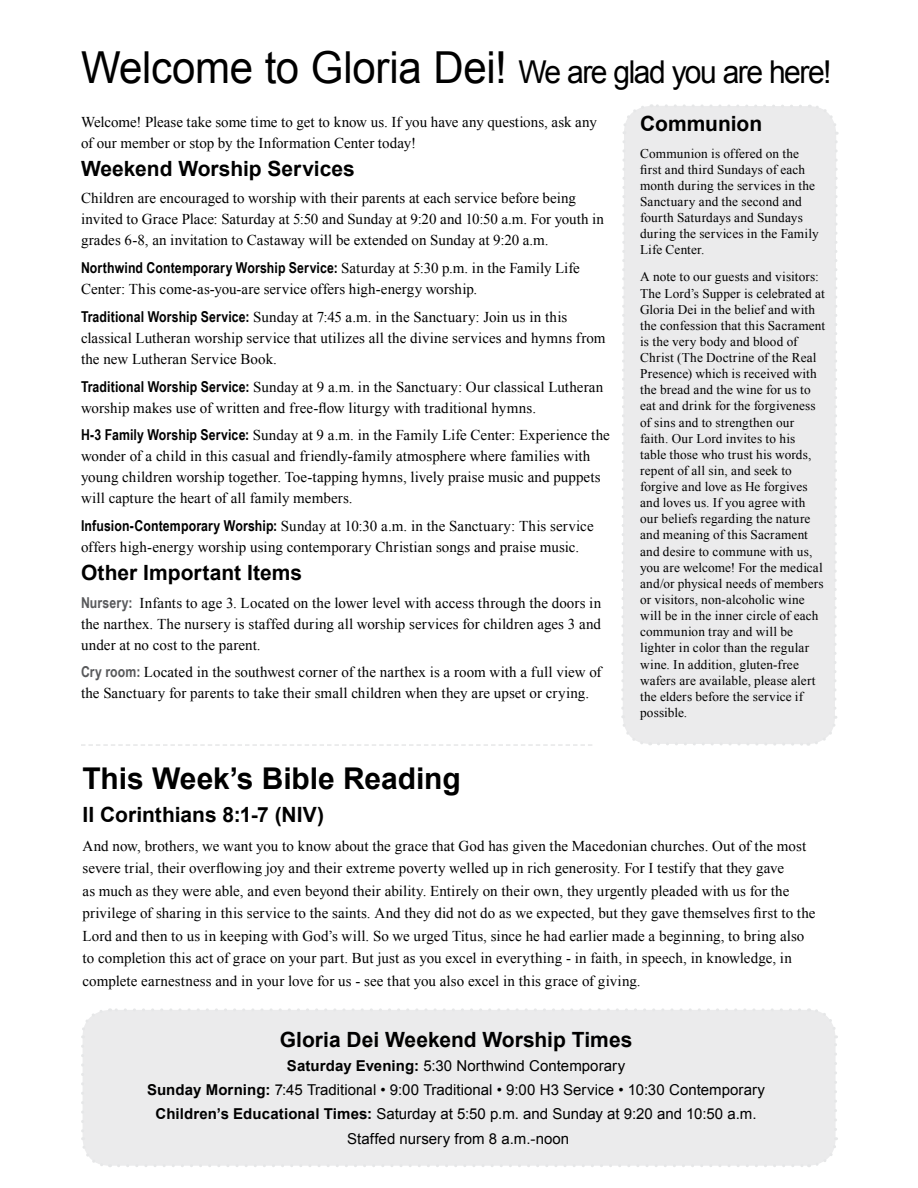
<style>
.page{position:relative;width:918px;height:1188px;background:#fff}
.page>*{position:absolute;margin:0;border:0;box-sizing:border-box;transform-origin:0 0}
.t1{font:31.5px "Arial";letter-spacing:-.05em;color:#000;scale:.95 1}
.t2{font:700 30px "Arial";letter-spacing:-.005em;color:#000}
.t3{font:700 21px "Arial";color:#000}
.t4{font:15px/21px "Times New Roman";letter-spacing:.005em;color:#000}
.t5{font:15px/24.3px "Arial";letter-spacing:.005em;color:#000;text-align:center}
.t6{font:700 15px "Arial Narrow";letter-spacing:.01em;color:#000}
.t7{font:13.35px/16.2px "Times New Roman";letter-spacing:.01em;color:#000}
.s1{font-size:44.1px}
.s2{font-family:"Times New Roman";font-weight:400}
.s3{font-family:"Arial Narrow";font-weight:700}
.s4{font-family:"Arial Narrow";font-weight:700;color:#58595b}
.s5{font-weight:700}
</style>
<div class="page">
<div style="left:83px;top:1010px;width:753px;height:156px;background:#ebebec;border-radius:27px"></div>
<svg style="left:81px;top:1008px;width:719px;height:30px"></svg>
<svg style="left:81px;top:1046px;width:30px;height:121px"></svg>
<svg style="left:119px;top:1137px;width:719px;height:30px"></svg>
<svg style="left:809px;top:1008px;width:29px;height:121px"></svg>
<div style="left:621px;top:104px;width:218px;height:642px;background:#ebebec"></div>
<svg style="left:81px;top:744px;width:511px;height:2px"></svg>
<h1 class="t1" style="left:81px;top:52px;width:791px"><span class="s1">Welcome to Gloria Dei!</span> We are glad you are here!</h1>
<p class="t4" style="left:81px;top:111px;width:517px">Welcome! Please take some time to get to know us. If you have any questions, ask any of our member or stop by the Information Center today!</p>
<h3 class="t3" style="left:81px;top:155px;width:275px">Weekend Worship Services</h3>
<p class="t4" style="left:81px;top:188px;width:525px">Children are encouraged to worship with their parents at each service before being invited to Grace Place: Saturday at 5:50 and Sunday at 9:20 and 10:50 a.m. For youth in grades 6-8, an invitation to Castaway will be extended on Sunday at 9:20 a.m.</p>
<p class="t6" style="left:81px;top:257px;width:500px">Northwind Contemporary Worship Service: <span class="s2">Saturday at 5:30 p.m. in the Family Life</span></p>
<p class="t4" style="left:81px;top:275px;width:488px;line-height:27.8px">Center: This come-as-you-are service offers high-energy worship.<br><span class="s3">Traditional Worship Service:</span> Sunday at 7:45 a.m. in the Sanctuary: Join us in this</p>
<p class="t4" style="left:81px;top:327px;width:526px">classical Lutheran worship service that utilizes all the divine services and hymns from the new Lutheran Service Book.</p>
<p class="t4" style="left:81px;top:376px;width:524px"><span class="s3">Traditional Worship Service:</span> Sunday at 9 a.m. in the Sanctuary: Our classical Lutheran worship makes use of written and free-flow liturgy with traditional hymns.</p>
<p class="t4" style="left:81px;top:425px;width:530px"><span class="s3">H-3 Family Worship Service:</span> Sunday at 9 a.m. in the Family Life Center: Experience the wonder of a child in this casual and friendly-family atmosphere where families with young children worship together. Toe-tapping hymns, lively praise music and puppets will capture the heart of all family members.</p>
<p class="t4" style="left:81px;top:515px;width:514px"><span class="s3">Infusion-Contemporary Worship:</span> Sunday at 10:30 a.m. in the Sanctuary: This service offers high-energy worship using contemporary Christian songs and praise music.</p>
<h3 class="t3" style="left:81px;top:559px;width:223px">Other Important Items</h3>
<p class="t4" style="left:81px;top:592px;width:522px;text-align:justify"><span class="s4">Nursery:</span> Infants to age 3. Located on the lower level with access through the doors in the narthex. The nursery is staffed during all worship services for children ages 3 and under at no cost to the parent.</p>
<p class="t4" style="left:81px;top:662px;width:522px"><span class="s4">Cry room:</span> Located in the southwest corner of the narthex is a room with a full view of the Sanctuary for parents to take their small children when they are upset or crying.</p>
<h3 class="t3" style="left:640px;top:110px;width:124px">Communion</h3>
<p class="t7" style="left:640px;top:145px;width:180px">Communion is offered on the first and third Sundays of each month during the services in the<br>Sanctuary and the second and fourth Saturdays and Sundays during the services in the Family<br>Life Center.</p>
<p class="t7" style="left:640px;top:269px;width:187px">A note to our guests and visitors:<br>The Lord’s Supper is celebrated at<br>Gloria Dei in the belief and with the confession that this Sacrament is the very body and blood of<br>Christ (The Doctrine of the Real<br>Presence) which is received with the bread and the wine for us to eat and drink for the forgiveness of sins and to strengthen our faith. Our Lord invites to his<br>table those who trust his words, repent of all sin, and seek to forgive and love as He forgives and loves us. If you agree with our beliefs regarding the nature and meaning of this Sacrament and desire to commune with us, you are welcome! For the medical and/or physical needs of members or visitors, non-alcoholic wine will be in the inner circle of each communion tray and will be lighter in color than the regular wine. In addition, gluten-free wafers are available, please alert the elders before the service if possible.</p>
<h2 class="t2" style="left:82px;top:759px;width:380px">This Week’s Bible Reading</h2>
<h3 class="t3" style="left:82px;top:800px;width:243px">II Corinthians 8:1-7 (NIV)</h3>
<p class="t4" style="left:82px;top:834px;width:735px;line-height:22.5px">And now, brothers, we want you to know about the grace that God has given the Macedonian churches. Out of the most severe trial, their overflowing joy and their extreme poverty welled up in rich generosity. For I testify that they gave<br>as much as they were able, and even beyond their ability. Entirely on their own, they urgently pleaded with us for the privilege of sharing in this service to the saints. And they did not do as we expected, but they gave themselves first to the Lord and then to us in keeping with God’s will. So we urged Titus, since he had earlier made a beginning, to bring also to completion this act of grace on your part. But just as you excel in everything - in faith, in speech, in knowledge, in complete earnestness and in your love for us - see that you also excel in this grace of giving.</p>
<h3 class="t3" style="left:280px;top:1025px;width:354px">Gloria Dei Weekend Worship Times</h3>
<p class="t5" style="left:147px;top:1054px;width:620px"><span class="s5">Saturday Evening:</span> 5:30 Northwind Contemporary<br><span class="s5">Sunday Morning:</span> 7:45 Traditional • 9:00 Traditional • 9:00 H3 Service • 10:30 Contemporary <span class="s5">Children’s Educational Times:</span> Saturday at 5:50 p.m. and Sunday at 9:20 and 10:50 a.m.<br>Staffed nursery from 8 a.m.-noon</p>
</div>
